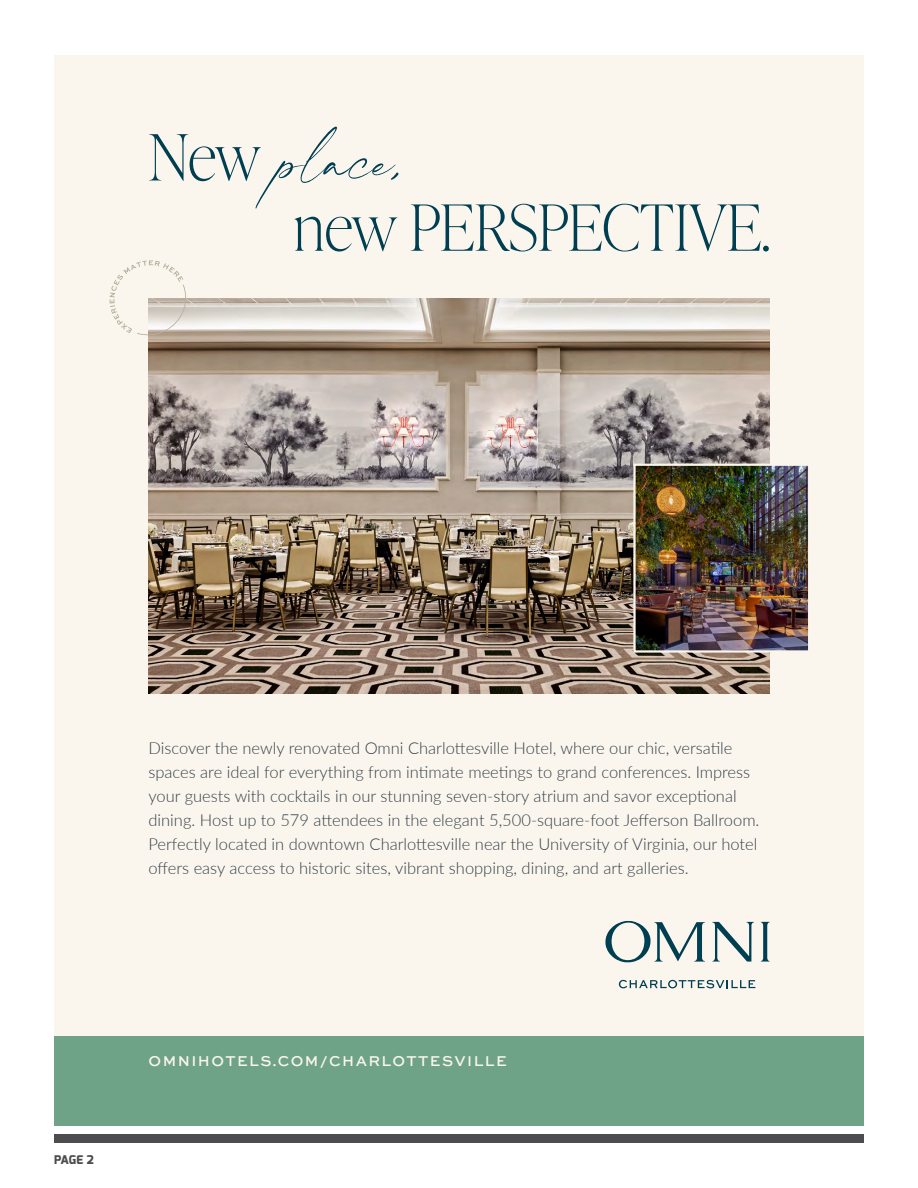
<style>
.page{position:relative;width:918px;height:1188px;background:#fff}
.page>*{position:absolute;margin:0;border:0;box-sizing:border-box;transform-origin:0 0}
.t1{font:69.3px "Felicity";color:#003e52}
.t2{font:100 63.6px "Ivy Presto Display";color:#003e52}
.t3{font:300 16.5px/24px "Lato";color:#343f49}
.t4{font:500 15px "Sweet Sans Pro";letter-spacing:.095em;color:#fbf6ed}
.t5{font:800 12px "Exo";color:#4d4d4f}
</style>
<div class="page">
<div style="left:54px;top:1134px;width:810px;height:9px;background:#4d4d4f"></div>
<div style="left:54px;top:55px;width:810px;height:1070px;background:#fbf6ed"></div>
<img style="left:148px;top:298px;width:622px;height:395px">
<svg style="left:605px;top:921px;width:100px;height:42px"></svg>
<svg style="left:712px;top:922px;width:42px;height:40px"></svg>
<svg style="left:761px;top:922px;width:8px;height:40px"></svg>
<svg style="left:619px;top:980px;width:136px;height:8px"></svg>
<div style="left:54px;top:1036px;width:810px;height:89px;background:#6fa388"></div>
<img style="left:636px;top:467px;width:171px;height:183px">
<div style="left:633px;top:464px;width:177px;height:189px;border:2px solid #fbf6ed"></div>
<svg style="left:110px;top:260px;width:77px;height:79px"></svg>
<h1 class="t1" style="left:278px;top:110px;width:130px">place,</h1>
<h2 class="t2" style="left:148px;top:112px;width:113px">New</h2>
<h2 class="t2" style="left:294px;top:182px;width:478px">new PERSPECTIVE.</h2>
<p class="t3" style="left:148px;top:735px;width:612px">Discover the newly renovated Omni Charlottesville Hotel, where our chic, versatile spaces are ideal for everything from intimate meetings to grand conferences. Impress your guests with cocktails in our stunning seven-story atrium and savor exceptional dining. Host up to 579 attendees in the elegant 5,500-square-foot Jefferson Ballroom.<br>Perfectly located in downtown Charlottesville near the University of Virginia, our hotel offers easy access to historic sites, vibrant shopping, dining, and art galleries.</p>
<p class="t5" style="left:54px;top:1152px;width:41px">PAGE 2</p>
<p class="t4" style="left:149px;top:1050px;width:360px">OMNIHOTELS.COM/CHARLOTTESVILLE</p>
</div>
